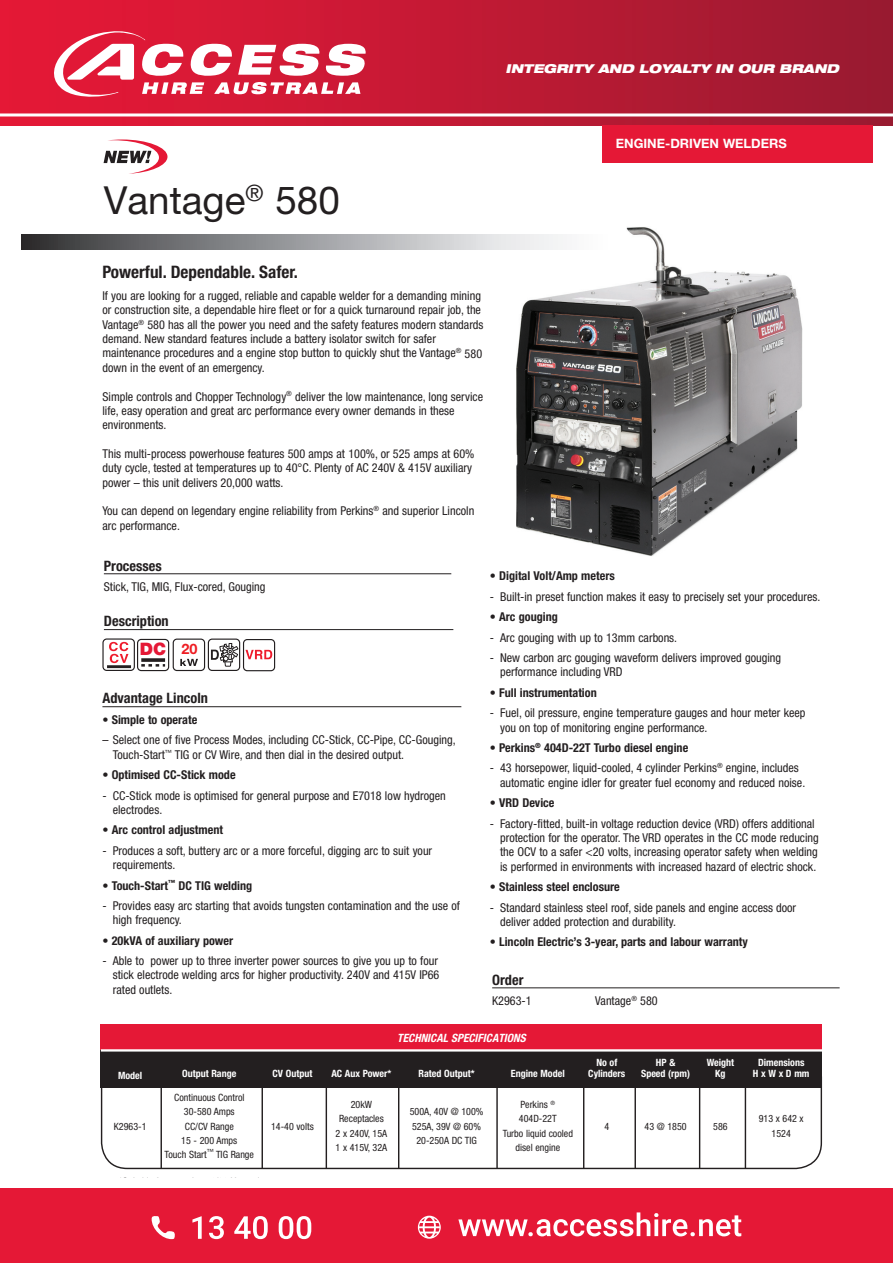
<style>
.page{position:relative;width:893px;height:1263px;background:#fff}
.page>*{position:absolute;margin:0;border:0;box-sizing:border-box;transform-origin:0 0}
.t1{font:38.7px "Helvetica Neue";color:#231f20}
.t2{font:700 condensed 17.25px "Helvetica Neue";color:#231f20}
.t3{font:900 17.25px "Helvetica Neue";color:#e51836}
.t4{font:700 condensed 14.4px "Helvetica Neue";color:#231f20}
.t5{font:700 12.9px "Helvetica Neue";color:#fff}
.t6{font:italic 900 expanded 12.3px "Helvetica Neue LT Pro";color:#fff}
.t7{font:condensed 12.15px/14.4px "Helvetica Neue";color:#231f20}
.t8{font:700 condensed 12.15px "Helvetica Neue";color:#231f20}
.t9{font:italic 700 condensed 11.4px "Helvetica Neue";color:#fff}
.t10{font:condensed 10.05px/14.4px "Helvetica Neue";color:#231f20;text-align:center}
.t11{font:700 condensed 10.05px/11.4px "Helvetica Neue";color:#fff;text-align:center}
.s1{font-weight:700;font-size:14.4px;color:#ee1d23}
.s2{font-weight:400}
</style>
<div class="page">
<div style="left:0;top:0;width:893px;height:125px;background:linear-gradient(to right,#eb1c3a,#9b1c32)"></div>
<svg style="left:54px;top:31px;width:312px;height:66px"></svg>
<div style="left:0;top:1188px;width:893px;height:75px;background:#e51836"></div>
<svg style="left:192px;top:1216px;width:119px;height:23px"></svg>
<svg style="left:151px;top:1216px;width:24px;height:23px"></svg>
<svg style="left:458px;top:1212px;width:283px;height:24px"></svg>
<svg style="left:418px;top:1216px;width:23px;height:23px"></svg>
<hr style="left:0;top:113px;width:893px;height:3px;background:#fff">
<div style="left:603px;top:125px;width:270px;height:38px;background:#e51836"></div>
<img style="left:495px;top:227px;width:308px;height:329px">
<svg style="left:104px;top:139px;width:63px;height:35px"></svg>
<div style="left:102px;top:638px;width:33px;height:33px;border:1px solid #231f20;border-radius:4px"></div>
<hr style="left:107px;top:665px;width:24px;height:3px;background:#231f20">
<svg style="left:109px;top:642px;width:19px;height:21px"></svg>
<div style="left:137px;top:639px;width:32px;height:32px;border:1px solid #231f20;border-radius:4px"></div>
<svg style="left:141px;top:658px;width:24px;height:4px"></svg>
<svg style="left:141px;top:664px;width:24px;height:3px"></svg>
<div style="left:173px;top:638px;width:32px;height:33px;border:1px solid #231f20;border-radius:4px"></div>
<svg style="left:180px;top:659px;width:18px;height:7px"></svg>
<div style="left:208px;top:638px;width:32px;height:33px;border:1px solid #231f20;border-radius:4px"></div>
<svg style="left:211px;top:643px;width:28px;height:24px"></svg>
<svg style="left:21px;top:234px;width:588px;height:15px;background:#9fa0a2"></svg>
<hr style="left:104px;top:629px;width:349px;height:1px;background:#231f20">
<hr style="left:102px;top:706px;width:359px;height:1px;background:#231f20">
<hr style="left:104px;top:573px;width:347px;height:1px;background:#231f20">
<hr style="left:492px;top:987px;width:348px;height:1px;background:#231f20">
<div style="left:101px;top:1050px;width:721px;height:38px;background:#231f20"></div>
<div style="left:101px;top:1051px;width:721px;height:118px;border:1px solid #231f20;border-radius:26px"></div>
<div style="left:101px;top:1024px;width:721px;height:26px;background:#e51836"></div>
<hr style="left:101px;top:1049px;width:721px;height:2px;background:#fff">
<div style="left:243px;top:639px;width:32px;height:32px;border:1px solid #231f20;border-radius:4px"></div>
<svg style="left:245px;top:650px;width:27px;height:9px"></svg>
<hr style="left:161px;top:1078px;width:1px;height:90px;background:#231f20">
<hr style="left:262px;top:1078px;width:1px;height:90px;background:#231f20">
<hr style="left:398px;top:1076px;width:1px;height:92px;background:#231f20">
<hr style="left:496px;top:1078px;width:2px;height:90px;background:#231f20">
<hr style="left:583px;top:1078px;width:1px;height:90px;background:#231f20">
<hr style="left:326px;top:1078px;width:1px;height:90px;background:#231f20">
<hr style="left:634px;top:1078px;width:2px;height:90px;background:#231f20">
<hr style="left:699px;top:1078px;width:1px;height:90px;background:#231f20">
<hr style="left:745px;top:1078px;width:1px;height:90px;background:#231f20">
<p class="t6" style="left:506px;top:60px;width:335px">INTEGRITY AND LOYALTY IN OUR BRAND</p>
<h1 class="t1" style="left:104px;top:177px;width:237px">Vantage<sup>®</sup> 580</h1>
<h2 class="t2" style="left:102px;top:261px;width:197px">Powerful. Dependable. Safer.</h2>
<p class="t7" style="left:102px;top:289px;width:383px">If you are looking for a rugged, reliable and capable welder for a demanding mining or construction site, a dependable hire fleet or for a quick turnaround repair job, the Vantage<sup>®</sup> 580 has all the power you need and the safety features modern standards demand. New standard features include a battery isolator switch for safer maintenance procedures and a engine stop button to quickly shut the Vantage<sup>®</sup> 580 down in the event of an emergency.</p>
<p class="t7" style="left:102px;top:389px;width:382px">Simple controls and Chopper Technology<sup>®</sup> deliver the low maintenance, long service life, easy operation and great arc performance every owner demands in these environments.</p>
<p class="t7" style="left:102px;top:446px;width:373px">This multi-process powerhouse features 500 amps at 100%, or 525 amps at 60% duty cycle, tested at temperatures up to 40°C. Plenty of AC 240V &amp; 415V auxiliary power – this unit delivers 20,000 watts.</p>
<p class="t7" style="left:102px;top:504px;width:373px">You can depend on legendary engine reliability from Perkins<sup>®</sup> and superior Lincoln arc performance.</p>
<p class="t5" style="left:616px;top:136px;width:172px">ENGINE-DRIVEN WELDERS</p>
<p class="t4" style="left:104px;top:557px;width:59px">Processes</p>
<p class="t7" style="left:104px;top:579px;width:163px">Stick, TIG, MIG, Flux-cored, Gouging</p>
<p class="t4" style="left:104px;top:612px;width:66px">Description</p>
<h2 class="t3" style="left:140px;top:638px;width:59px">DC <span class="s1">20</span></h2>
<p class="t4" style="left:102px;top:690px;width:107px">Advantage Lincoln</p>
<p class="t8" style="left:102px;top:712px;width:96px"><span class="s2">•</span> Simple to operate</p>
<p class="t7" style="left:113px;top:733px;width:344px;text-indent:-10px">– Select one of five Process Modes, including CC-Stick, CC-Pipe, CC-Gouging,<br>Touch-Start<sup>™</sup> TIG or CV Wire, and then dial in the desired output.</p>
<p class="t8" style="left:102px;top:767px;width:135px"><span class="s2">•</span> Optimised CC-Stick mode</p>
<p class="t7" style="left:113px;top:788px;width:335px;text-indent:-10px">- CC-Stick mode is optimised for general purpose and E7018 low hydrogen electrodes.</p>
<p class="t8" style="left:102px;top:823px;width:122px"><span class="s2">•</span> Arc control adjustment</p>
<p class="t7" style="left:113px;top:843px;width:321px;text-indent:-10px">- Produces a soft, buttery arc or a more forceful, digging arc to suit your requirements.</p>
<p class="t8" style="left:102px;top:878px;width:151px"><span class="s2">•</span> Touch-Start<sup>™</sup> DC TIG welding</p>
<p class="t7" style="left:113px;top:898px;width:349px;text-indent:-10px">- Provides easy arc starting that avoids tungsten contamination and the use of high frequency.</p>
<p class="t8" style="left:102px;top:933px;width:132px"><span class="s2">•</span> 20kVA of auxiliary power</p>
<p class="t7" style="left:113px;top:953px;width:328px;text-align:justify;text-indent:-10px">- Able to power up to three inverter power sources to give you up to four stick electrode welding arcs for higher productivity. 240V and 415V IP66 rated outlets.</p>
<p class="t8" style="left:490px;top:569px;width:126px"><span class="s2">•</span> Digital Volt/Amp meters</p>
<p class="t7" style="left:490px;top:589px;width:332px">- Built-in preset function makes it easy to precisely set your procedures.</p>
<p class="t8" style="left:490px;top:609px;width:70px"><span class="s2">•</span> Arc gouging</p>
<p class="t7" style="left:490px;top:630px;width:189px">- Arc gouging with up to 13mm carbons.</p>
<p class="t7" style="left:500px;top:650px;width:283px;text-indent:-10px">- New carbon arc gouging waveform delivers improved gouging performance including VRD</p>
<p class="t8" style="left:490px;top:685px;width:108px"><span class="s2">•</span> Full instrumentation</p>
<p class="t7" style="left:500px;top:706px;width:307px;text-indent:-10px">- Fuel, oil pressure, engine temperature gauges and hour meter keep you on top of monitoring engine performance.</p>
<p class="t8" style="left:490px;top:740px;width:200px">• Perkins<sup>®</sup> 404D-22T Turbo diesel engine</p>
<p class="t7" style="left:500px;top:761px;width:307px;text-indent:-10px">- 43 horsepower, liquid-cooled, 4 cylinder Perkins<sup>®</sup> engine, includes automatic engine idler for greater fuel economy and reduced noise.</p>
<p class="t8" style="left:490px;top:795px;width:66px">• VRD Device</p>
<p class="t7" style="left:500px;top:816px;width:320px;text-indent:-10px">- Factory-fitted, built-in voltage reduction device (VRD) offers additional protection for the operator. The VRD operates in the CC mode reducing the OCV to a safer &lt;20 volts, increasing operator safety when welding is performed in environments with increased hazard of electric shock.</p>
<p class="t8" style="left:490px;top:879px;width:132px"><span class="s2">•</span> Stainless steel enclosure</p>
<p class="t7" style="left:500px;top:900px;width:298px;text-indent:-10px">- Standard stainless steel roof, side panels and engine access door deliver added protection and durability.</p>
<p class="t8" style="left:490px;top:934px;width:260px"><span class="s2">•</span> Lincoln Electric’s 3-year, parts and labour warranty</p>
<p class="t4" style="left:492px;top:971px;width:33px">Order</p>
<p class="t7" style="left:492px;top:993px;width:41px">K2963-1</p>
<p class="t7" style="left:595px;top:993px;width:64px">Vantage<sup>®</sup> 580</p>
<p class="t9" style="left:397px;top:1031px;width:130px">TECHNICAL SPECIFICATIONS</p>
<p class="t11" style="left:118px;top:1069px;width:26px">Model</p>
<p class="t11" style="left:182px;top:1067px;width:56px">Output Range</p>
<p class="t11" style="left:273px;top:1067px;width:41px">CV Output</p>
<p class="t11" style="left:331px;top:1067px;width:62px">AC Aux Power*</p>
<p class="t11" style="left:419px;top:1067px;width:58px">Rated Output*</p>
<p class="t11" style="left:511px;top:1067px;width:55px">Engine Model</p>
<p class="t11" style="left:588px;top:1056px;width:39px">No of<br>Cylinders</p>
<p class="t11" style="left:641px;top:1056px;width:50px">HP &amp;<br>Speed (rpm)</p>
<p class="t11" style="left:707px;top:1056px;width:29px">Weight<br>Kg</p>
<p class="t11" style="left:753px;top:1056px;width:58px">Dimensions<br>H x W x D mm</p>
<p class="t10" style="left:114px;top:1119px;width:34px">K2963-1</p>
<p class="t10" style="left:165px;top:1090px;width:91px">Continuous Control<br>30-580 Amps<br>CC/CV Range<br>15 - 200 Amps<br>Touch Start<sup>™</sup> TIG Range</p>
<p class="t10" style="left:271px;top:1119px;width:44px">14-40 volts</p>
<p class="t10" style="left:336px;top:1097px;width:53px">20kW<br>Receptacles<br>2 x 240V, 15A<br>1 x 415V, 32A</p>
<p class="t10" style="left:410px;top:1104px;width:75px">500A, 40V @ 100%<br>525A, 39V @ 60%<br>20-250A DC TIG</p>
<p class="t10" style="left:503px;top:1097px;width:72px">Perkins <sup>®<br></sup>404D-22T<br>Turbo liquid cooled disel engine</p>
<p class="t10" style="left:604px;top:1119px;width:6px">4</p>
<p class="t10" style="left:645px;top:1119px;width:44px">43 @ 1850</p>
<p class="t10" style="left:713px;top:1119px;width:16px">586</p>
<p class="t10" style="left:759px;top:1111px;width:46px">913 x 642 x<br>1524</p>
</div>
